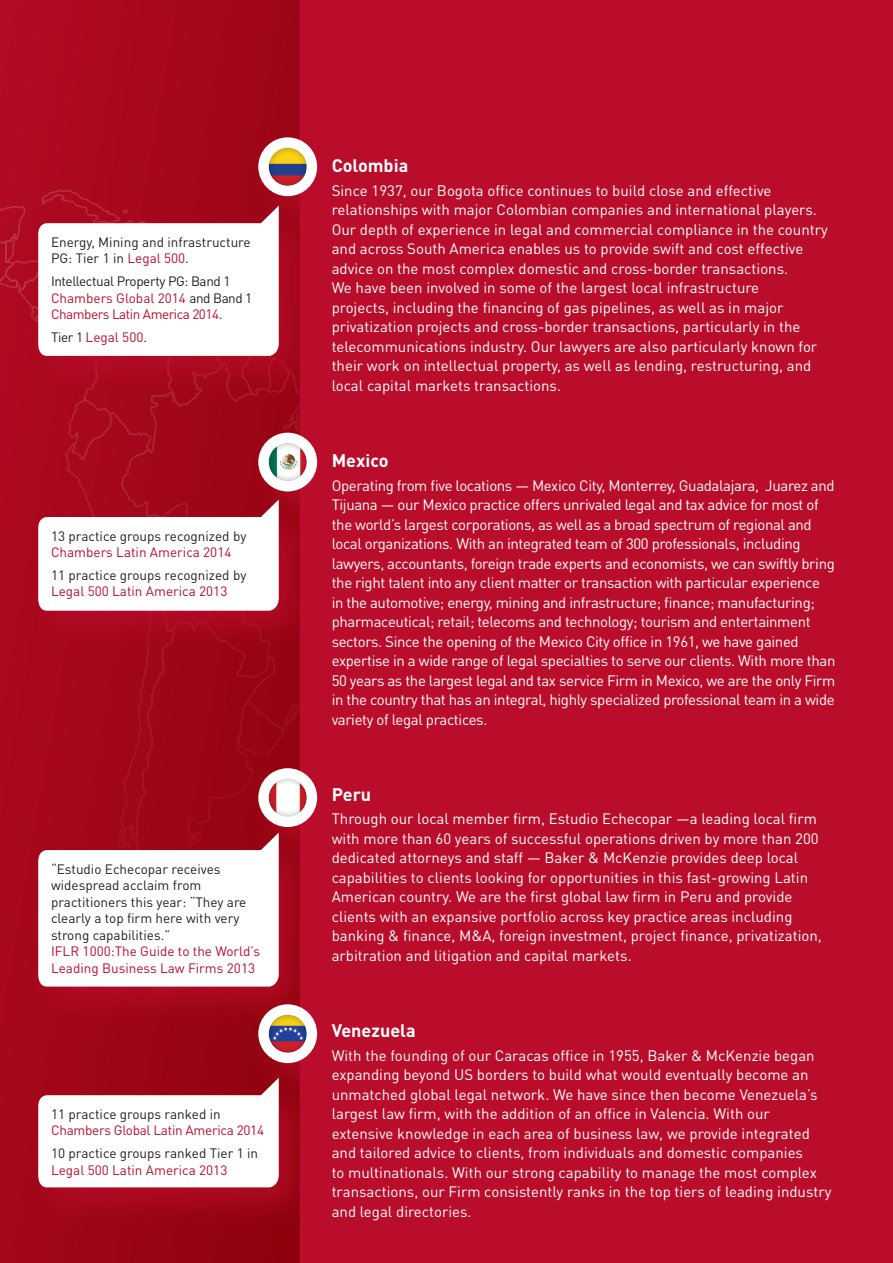
<style>
.page{position:relative;width:893px;height:1263px;background:#fff}
.page>*{position:absolute;margin:0;border:0;box-sizing:border-box;transform-origin:0 0}
.t1{font:700 18px "DINOT";color:#fff}
.Boiler_Plate{font:15px/19.5px "DINOT";color:#fff}
.Boiler_Plate-2{font:15px/19.5px "DINOT";letter-spacing:-.025em;color:#fff}
.body_text{font:13.5px/16.5px "DINOT";color:#231f20}
.body_text-2{font:13.5px/16.5px "DINOT";letter-spacing:-.02em;color:#ba0d2b}
.body_text-3{font:13.5px "DINOT";color:#ba0d2b}
.s1{color:#ba0d2b}
.s2{color:#231f20}
</style>
<div class="page">
<div style="left:300px;top:0;width:593px;height:1263px;background:#ba0d2b"></div>
<svg style="left:0;top:0;width:300px;height:1263px;background:#a3071a"></svg>
<div style="left:246px;top:420px;width:114px;height:114px;background:#ba0d2b;opacity:.75"></div>
<div style="left:258px;top:433px;width:59px;height:58px;background:#fff;border-radius:50%"></div>
<div style="left:266px;top:441px;width:42px;height:40px;background:#808083;opacity:.75"></div>
<div style="left:246px;top:125px;width:114px;height:114px;background:#ba0d2b;opacity:.75"></div>
<div style="left:258px;top:137px;width:59px;height:59px;background:#fff;border-radius:50%"></div>
<div style="left:266px;top:146px;width:42px;height:40px;background:#808083;opacity:.75"></div>
<div style="left:246px;top:756px;width:114px;height:113px;background:#ba0d2b;opacity:.75"></div>
<div style="left:258px;top:768px;width:59px;height:59px;background:#fff;border-radius:50%"></div>
<div style="left:266px;top:776px;width:42px;height:41px;background:#808083;opacity:.75"></div>
<div style="left:25px;top:197px;width:297px;height:202px;background:#ba0d2b;opacity:.75"></div>
<svg style="left:38px;top:206px;width:241px;height:150px"></svg>
<div style="left:25px;top:491px;width:297px;height:163px;background:#ba0d2b;opacity:.75"></div>
<svg style="left:38px;top:499px;width:241px;height:112px"></svg>
<div style="left:25px;top:824px;width:297px;height:206px;background:#ba0d2b;opacity:.75"></div>
<svg style="left:38px;top:832px;width:241px;height:154px"></svg>
<div style="left:246px;top:992px;width:114px;height:113px;background:#ba0d2b;opacity:.75"></div>
<div style="left:258px;top:1004px;width:59px;height:59px;background:#fff;border-radius:50%"></div>
<div style="left:266px;top:1012px;width:42px;height:41px;background:#808083;opacity:.75"></div>
<div style="left:25px;top:1069px;width:297px;height:162px;background:#ba0d2b;opacity:.75"></div>
<svg style="left:38px;top:1078px;width:241px;height:109px"></svg>
<p class="body_text" style="left:51px;top:233px;width:201px">Energy, Mining and infrastructure<br>PG: Tier 1 in <span class="s1">Legal 500</span>.</p>
<p class="body_text-2" style="left:51px;top:272px;width:203px"><span class="s2">Intellectual Property PG: Band 1<br></span>Chambers Global 2014 <span class="s2">and Band 1<br></span>Chambers Latin America 2014<span class="s2">.</span></p>
<p class="body_text-3" style="left:51px;top:328px;width:98px"><span class="s2">Tier 1</span> Legal 500<span class="s2">.</span></p>
<p class="body_text" style="left:51px;top:527px;width:197px">13 practice groups recognized by<br><span class="s1">Chambers Latin America 2014</span></p>
<p class="body_text" style="left:51px;top:566px;width:197px">11 practice groups recognized by<br><span class="s1">Legal 500 Latin America 2013</span></p>
<p class="body_text" style="left:51px;top:860px;width:211px">“Estudio Echecopar receives widespread acclaim from practitioners this year: “They are clearly a top firm here with very strong capabilities.”<br><span class="s1">IFLR 1000:The Guide to the World’s<br>Leading Business Law Firms 2013</span></p>
<p class="body_text-2" style="left:51px;top:1105px;width:215px"><span class="s2">11 practice groups ranked in<br></span>Chambers Global Latin America 2014</p>
<p class="body_text" style="left:51px;top:1144px;width:209px">10 practice groups ranked Tier 1 in<br><span class="s1">Legal 500 Latin America 2013</span></p>
<p class="t1" style="left:332px;top:154px;width:78px">Colombia</p>
<p class="Boiler_Plate" style="left:332px;top:180px;width:498px">Since 1937, our Bogota office continues to build close and effective relationships with major Colombian companies and international players.<br>Our depth of experience in legal and commercial compliance in the country and across South America enables us to provide swift and cost effective advice on the most complex domestic and cross-border transactions.<br>We have been involved in some of the largest local infrastructure<br>projects, including the financing of gas pipelines, as well as in major privatization projects and cross-border transactions, particularly in the telecommunications industry. Our lawyers are also particularly known for their work on intellectual property, as well as lending, restructuring, and local capital markets transactions.</p>
<p class="t1" style="left:332px;top:448px;width:58px">Mexico</p>
<p class="Boiler_Plate-2" style="left:332px;top:475px;width:505px">Operating from five locations — Mexico City, Monterrey, Guadalajara, Juarez and Tijuana — our Mexico practice offers unrivaled legal and tax advice for most of the world’s largest corporations, as well as a broad spectrum of regional and local organizations. With an integrated team of 300 professionals, including lawyers, accountants, foreign trade experts and economists, we can swiftly bring the right talent into any client matter or transaction with particular experience in the automotive; energy, mining and infrastructure; finance; manufacturing; pharmaceutical; retail; telecoms and technology; tourism and entertainment sectors. Since the opening of the Mexico City office in 1961, we have gained expertise in a wide range of legal specialties to serve our clients. With more than 50 years as the largest legal and tax service Firm in Mexico, we are the only Firm in the country that has an integral, highly specialized professional team in a wide variety of legal practices.</p>
<p class="t1" style="left:332px;top:782px;width:41px">Peru</p>
<p class="Boiler_Plate" style="left:332px;top:809px;width:492px">Through our local member firm, Estudio Echecopar —a leading local firm with more than 60 years of successful operations driven by more than 200 dedicated attorneys and staff — Baker &amp; McKenzie provides deep local capabilities to clients looking for opportunities in this fast-growing Latin American country. We are the first global law firm in Peru and provide clients with an expansive portfolio across key practice areas including banking &amp; finance, M&amp;A, foreign investment, project finance, privatization, arbitration and litigation and capital markets.</p>
<p class="t1" style="left:332px;top:1018px;width:86px">Venezuela</p>
<p class="Boiler_Plate" style="left:332px;top:1045px;width:501px">With the founding of our Caracas office in 1955, Baker &amp; McKenzie began expanding beyond US borders to build what would eventually become an unmatched global legal network. We have since then become Venezuela’s largest law firm, with the addition of an office in Valencia. With our extensive knowledge in each area of business law, we provide integrated and tailored advice to clients, from individuals and domestic companies<br>to multinationals. With our strong capability to manage the most complex transactions, our Firm consistently ranks in the top tiers of leading industry and legal directories.</p>
</div>
